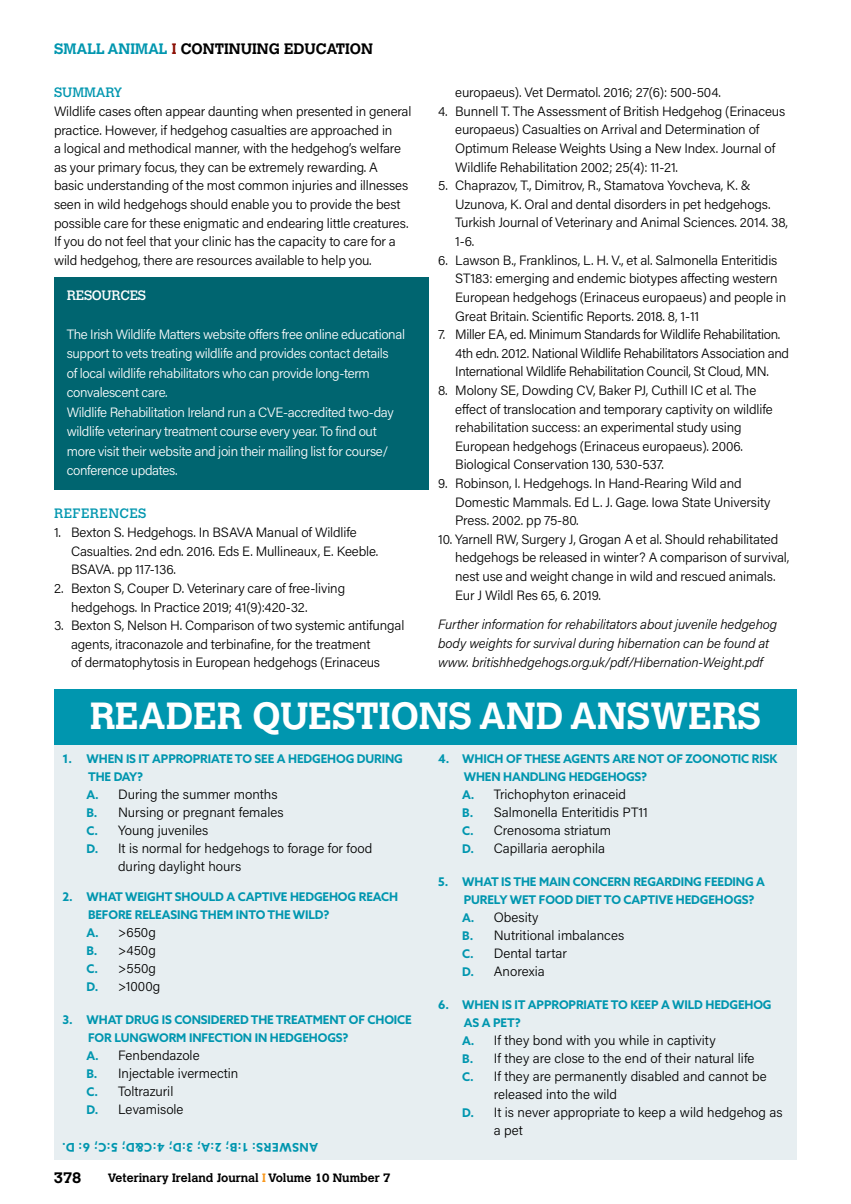
<style>
.page{position:relative;width:851px;height:1204px;background:#fff}
.page>*{position:absolute;margin:0;border:0;box-sizing:border-box;transform-origin:0 0}
.t1{font:700 37.5px "Calvert";color:#fff}
.t2{font:700 15px "Calvert";color:#000}
.t3{font:300 13.5px/18.6px "Acumin Pro";letter-spacing:-.01em;color:#000}
.t4{font:300 13.5px/19.5px "Acumin Pro";letter-spacing:-.025em;color:#fff}
.t5{font:italic 300 13.5px/18.6px "Acumin Pro";letter-spacing:-.01em;color:#000}
.t6{font:13.5px "Calvert";letter-spacing:.025em;color:#0096af}
.t7{font:13.5px "Calvert";letter-spacing:-.025em;color:#fff}
.t8{font:13.5px "Calvert";letter-spacing:-.01em;color:#0096af}
.t9{font:700 12px/18px "Azo Sans";letter-spacing:-.01em;color:#0096af}
.t10{font:700 12px "Calvert";color:#000}
.t11{font:700 12px "Azo Sans";letter-spacing:.05em;color:#0096af}
.s1{color:#0096af}
.s2{color:#8b0f04}
.s3{font-family:"Azo Sans";font-weight:700;font-size:12px;color:#0096af}
.s4{color:#f8981d}
</style>
<div class="page">
<div style="left:54px;top:745px;width:742px;height:414px;background:#e7eef1"></div>
<div style="left:54px;top:689px;width:742px;height:56px;background:#0096af"></div>
<div style="left:54px;top:277px;width:374px;height:212px;background:#006570"></div>
<p class="t2" style="left:54px;top:39px;width:320px"><span class="s1">SMALL ANIMAL</span> <span class="s2">I</span> CONTINUING EDUCATION</p>
<p class="t8" style="left:54px;top:85px;width:70px">SUMMARY</p>
<p class="t3" style="left:54px;top:101px;width:359px">Wildlife cases often appear daunting when presented in general practice. However, if hedgehog casualties are approached in<br>a logical and methodical manner, with the hedgehog’s welfare as your primary focus, they can be extremely rewarding. A<br>basic understanding of the most common injuries and illnesses seen in wild hedgehogs should enable you to provide the best possible care for these enigmatic and endearing little creatures.<br>If you do not feel that your clinic has the capacity to care for a wild hedgehog, there are resources available to help you.</p>
<p class="t7" style="left:67px;top:287px;width:81px">RESOURCES</p>
<p class="t4" style="left:67px;top:324px;width:340px">The Irish Wildlife Matters website offers free online educational support to vets treating wildlife and provides contact details<br>of local wildlife rehabilitators who can provide long-term convalescent care.<br>Wildlife Rehabilitation Ireland run a CVE-accredited two-day wildlife veterinary treatment course every year. To find out more visit their website and join their mailing list for course/ conference updates.</p>
<p class="t6" style="left:54px;top:506px;width:94px">REFERENCES</p>
<p class="t3" style="left:71px;top:522px;width:309px;text-indent:-17px">1. Bexton S. Hedgehogs. In BSAVA Manual of Wildlife<br>Casualties. 2nd edn. 2016. Eds E. Mullineaux, E. Keeble.<br>BSAVA. pp 117-136.</p>
<p class="t3" style="left:71px;top:578px;width:275px;text-indent:-17px">2. Bexton S, Couper D. Veterinary care of free-living hedgehogs. In Practice 2019; 41(9):420-32.</p>
<p class="t3" style="left:71px;top:615px;width:335px;text-indent:-17px">3. Bexton S, Nelson H. Comparison of two systemic antifungal agents, itraconazole and terbinafine, for the treatment<br>of dermatophytosis in European hedgehogs (Erinaceus</p>
<p class="t3" style="left:455px;top:83px;width:267px">europaeus). Vet Dermatol. 2016; 27(6): 500-504.</p>
<p class="t3" style="left:455px;top:101px;width:331px;text-indent:-17px">4. Bunnell T. The Assessment of British Hedgehog (Erinaceus europaeus) Casualties on Arrival and Determination of Optimum Release Weights Using a New Index. Journal of Wildlife Rehabilitation 2002; 25(4): 11-21.</p>
<p class="t3" style="left:455px;top:176px;width:334px;text-indent:-17px">5. Chaprazov, T., Dimitrov, R., Stamatova Yovcheva, K. &amp; Uzunova, K. Oral and dental disorders in pet hedgehogs.<br>Turkish Journal of Veterinary and Animal Sciences. 2014. 38, 1-6.</p>
<p class="t3" style="left:455px;top:250px;width:332px;text-indent:-17px">6. Lawson B., Franklinos, L. H. V., et al. Salmonella Enteritidis ST183: emerging and endemic biotypes affecting western European hedgehogs (Erinaceus europaeus) and people in Great Britain. Scientific Reports. 2018. 8, 1-11</p>
<p class="t3" style="left:455px;top:324px;width:335px;text-indent:-17px">7. Miller EA, ed. Minimum Standards for Wildlife Rehabilitation.<br>4th edn. 2012. National Wildlife Rehabilitators Association and<br>International Wildlife Rehabilitation Council, St Cloud, MN.</p>
<p class="t3" style="left:455px;top:380px;width:319px;text-indent:-17px">8. Molony SE, Dowding CV, Baker PJ, Cuthill IC et al. The effect of translocation and temporary captivity on wildlife rehabilitation success: an experimental study using European hedgehogs (Erinaceus europaeus). 2006.<br>Biological Conservation 130, 530-537.</p>
<p class="t3" style="left:455px;top:473px;width:317px;text-indent:-17px">9. Robinson, I. Hedgehogs. In Hand-Rearing Wild and<br>Domestic Mammals. Ed L. J. Gage. Iowa State University<br>Press. 2002. pp 75-80.</p>
<p class="t3" style="left:455px;top:529px;width:335px;text-indent:-17px">10. Yarnell RW, Surgery J, Grogan A et al. Should rehabilitated hedgehogs be released in winter? A comparison of survival, nest use and weight change in wild and rescued animals.<br>Eur J Wildl Res 65, 6. 2019.</p>
<p class="t5" style="left:438px;top:614px;width:340px">Further information for rehabilitators about juvenile hedgehog body weights for survival during hibernation can be found at www. britishhedgehogs.org.uk/pdf/Hibernation-Weight.pdf</p>
<h1 class="t1" style="left:90px;top:692px;width:672px">READER QUESTIONS AND ANSWERS</h1>
<p class="t9" style="left:88px;top:749px;width:316px;text-indent:-26px">1. WHEN IS IT APPROPRIATE TO SEE A HEDGEHOG DURING<br>THE DAY?</p>
<p class="t3" style="left:87px;top:784px;width:192px"><span class="s3">A.</span> During the summer months</p>
<p class="t3" style="left:87px;top:802px;width:199px"><span class="s3">B.</span> Nursing or pregnant females</p>
<p class="t3" style="left:87px;top:820px;width:123px"><span class="s3">C.</span> Young juveniles</p>
<p class="t3" style="left:87px;top:838px;width:287px"><span class="s3">D.</span> It is normal for hedgehogs to forage for food</p>
<p class="t3" style="left:118px;top:856px;width:125px">during daylight hours</p>
<p class="t9" style="left:88px;top:887px;width:311px;text-indent:-26px">2. WHAT WEIGHT SHOULD A CAPTIVE HEDGEHOG REACH<br>BEFORE RELEASING THEM INTO THE WILD?</p>
<p class="t3" style="left:87px;top:922px;width:75px;line-height:18px"><span class="s3">A.</span> &gt;650g<br><span class="s3">B.</span> &gt;450g<br><span class="s3">C.</span> &gt;550g<br><span class="s3">D.</span> &gt;1000g</p>
<p class="t9" style="left:88px;top:1010px;width:325px;text-indent:-26px">3. WHAT DRUG IS CONSIDERED THE TREATMENT OF CHOICE<br>FOR LUNGWORM INFECTION IN HEDGEHOGS?</p>
<p class="t3" style="left:87px;top:1045px;width:153px;line-height:18px"><span class="s3">A.</span> Fenbendazole<br><span class="s3">B.</span> Injectable ivermectin<br><span class="s3">C.</span> Toltrazuril<br><span class="s3">D.</span> Levamisole</p>
<p class="t11" style="left:318px;top:1155px;width:258px;rotate:-180deg">ANSWERS: 1:B; 2:A; 3:D; 4:C&amp;D; 5:C; 6: D.</p>
<p class="t2" style="left:54px;top:1168px;width:29px">378</p>
<p class="t10" style="left:108px;top:1169px;width:284px">Veterinary Ireland Journal <span class="s4">I</span> Volume 10 Number 7</p>
<p class="t9" style="left:463px;top:749px;width:315px;text-indent:-26px">4. WHICH OF THESE AGENTS ARE NOT OF ZOONOTIC RISK<br>WHEN HANDLING HEDGEHOGS?</p>
<p class="t3" style="left:462px;top:784px;width:187px;line-height:18px"><span class="s3">A.</span> Trichophyton erinaceid<br><span class="s3">B.</span> Salmonella Enteritidis PT11<br><span class="s3">C.</span> Crenosoma striatum<br><span class="s3">D.</span> Capillaria aerophila</p>
<p class="t9" style="left:463px;top:872px;width:303px;text-indent:-26px">5. WHAT IS THE MAIN CONCERN REGARDING FEEDING A<br>PURELY WET FOOD DIET TO CAPTIVE HEDGEHOGS?</p>
<p class="t3" style="left:462px;top:907px;width:163px;line-height:18px"><span class="s3">A.</span> Obesity<br><span class="s3">B.</span> Nutritional imbalances<br><span class="s3">C.</span> Dental tartar<br><span class="s3">D.</span> Anorexia</p>
<p class="t9" style="left:463px;top:995px;width:309px;text-indent:-26px">6. WHEN IS IT APPROPRIATE TO KEEP A WILD HEDGEHOG<br>AS A PET?</p>
<p class="t3" style="left:462px;top:1030px;width:255px"><span class="s3">A.</span> If they bond with you while in captivity</p>
<p class="t3" style="left:462px;top:1048px;width:294px"><span class="s3">B.</span> If they are close to the end of their natural life</p>
<p class="t3" style="left:462px;top:1066px;width:306px"><span class="s3">C.</span> If they are permanently disabled and cannot be</p>
<p class="t3" style="left:493px;top:1084px;width:125px">released into the wild</p>
<p class="t3" style="left:462px;top:1102px;width:322px"><span class="s3">D.</span> It is never appropriate to keep a wild hedgehog as</p>
<p class="t3" style="left:493px;top:1120px;width:31px">a pet</p>
</div>
